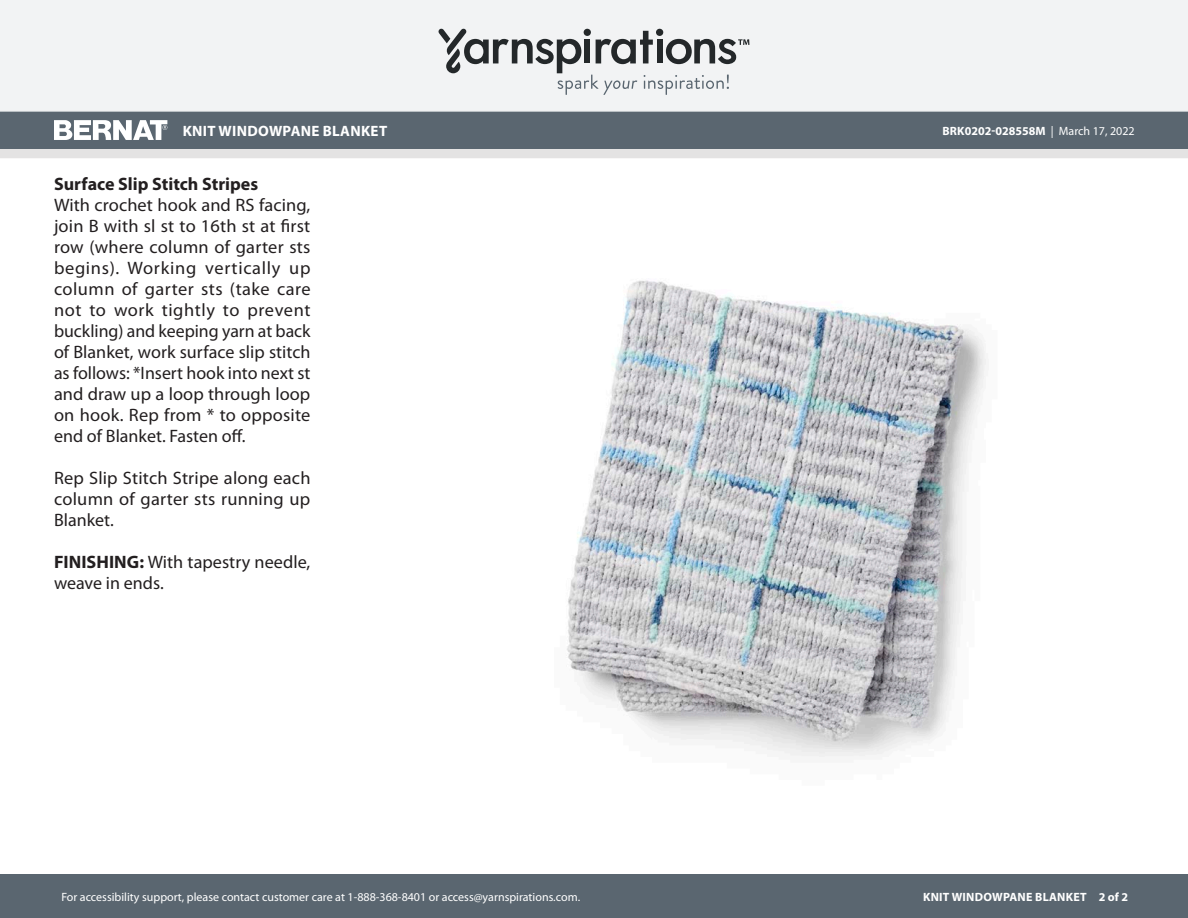
<style>
.page{position:relative;width:1188px;height:918px;background:#fff}
.page>*{position:absolute;margin:0;border:0;box-sizing:border-box;transform-origin:0 0}
.Body_-__Color_coded{font:18px/21px "Myriad Pro";letter-spacing:.005em;color:#231f20;text-align:justify}
.Body_-__Color_coded-2{font:700 18px "Myriad Pro";color:#231f20}
.t1{font:700 15px "Myriad Pro";letter-spacing:.02em;color:#fff}
.t2{font:12px "Myriad Pro";color:#fff}
.t3{font:700 12px "Myriad Pro";color:#fff}
.t4{font:700 12px "Myriad Pro";letter-spacing:.02em;color:#fff}
.s1{font-weight:400}
.s2{font-weight:700}
</style>
<div class="page">
<div style="left:0;top:875px;width:1188px;height:43px;background:#5a6670"></div>
<div style="left:0;top:149px;width:1188px;height:9px;background:#e4e3e3"></div>
<div style="left:0;top:111px;width:1188px;height:38px;background:#5a6670"></div>
<div style="left:0;top:0;width:1188px;height:112px;background:#f2f3f4"></div>
<svg style="left:438px;top:29px;width:311px;height:66px"></svg>
<svg style="left:54px;top:120px;width:113px;height:20px"></svg>
<img style="left:567px;top:280px;width:419px;height:477px">
<p class="t1" style="left:183px;top:121px;width:206px">KNIT WINDOWPANE BLANKET</p>
<p class="t3" style="left:942px;top:123px;width:194px">BRK0202-028558M <span class="s1">| March 17, 2022</span></p>
<p class="Body_-__Color_coded-2" style="left:54px;top:172px;width:206px">Surface Slip Stitch Stripes</p>
<p class="Body_-__Color_coded" style="left:54px;top:195px;width:258px">With crochet hook and RS facing, join B with sl st to 16th st at first row (where column of garter sts begins). Working vertically up column of garter sts (take care not to work tightly to prevent buckling) and keeping yarn at back of Blanket, work surface slip stitch as follows: *Insert hook into next st and draw up a loop through loop on hook. Rep from * to opposite end of Blanket. Fasten off.</p>
<p class="Body_-__Color_coded" style="left:54px;top:468px;width:258px">Rep Slip Stitch Stripe along each column of garter sts running up Blanket.</p>
<p class="Body_-__Color_coded" style="left:54px;top:552px;width:258px"><span class="s2">FINISHING:</span> With tapestry needle, weave in ends.</p>
<p class="t2" style="left:61px;top:890px;width:520px">For accessibility support, please contact customer care at 1-888-368-8401 or access@yarnspirations.com.</p>
<p class="t4" style="left:923px;top:889px;width:206px">KNIT WINDOWPANE BLANKET 2 of 2</p>
</div>
